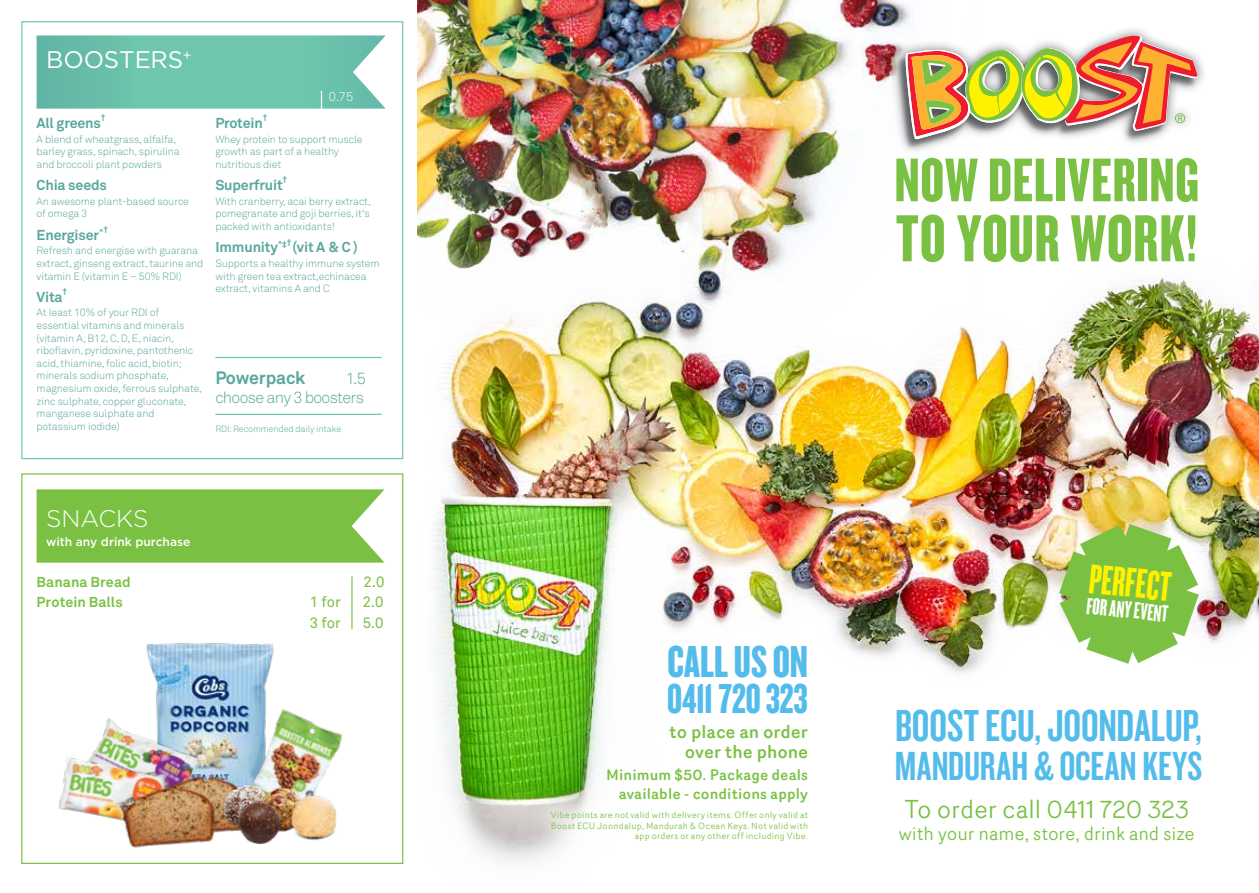
<style>
.page{position:relative;width:1259px;height:893px;background:#fff}
.page>*{position:absolute;margin:0;border:0;box-sizing:border-box;transform-origin:0 0}
.t1{font:69px "Knockout HTF68 Full Featherwt";letter-spacing:.01em;color:#7ac143}
.t2{font:64.05px "Knockout HTF68 Full Featherwt";letter-spacing:.015em;color:#7ac143}
.t3{font:46.5px "Knockout HTF48 Featherweight";letter-spacing:-.005em;color:#54bceb}
.t4{font:46.5px "Knockout HTF68 Full Featherwt";color:#54bceb}
.t5{font:43.5px "Knockout HTF68 Full Featherwt";letter-spacing:-.015em;color:#54bceb}
.t6{font:43.35px "Knockout HTF67 Full Bantamwt";color:#fff200}
.t7{font:42.3px "Knockout HTF48 Featherweight";letter-spacing:.005em;color:#54bceb}
.t8{font:25.35px "Router";color:#7ac143}
.t9{font:24.3px "Knockout HTF67 Full Bantamwt";color:#fff}
.t10{font:24px "Gotham";letter-spacing:-.005em;color:#fff}
.t11{font:300 24px "Gotham";letter-spacing:-.005em;color:#fff}
.t12{font:18.6px "Router";letter-spacing:-.005em;color:#7ac143}
.t13{font:500 18px/19.5px "Router";color:#7ac143;text-align:right}
.t14{font:700 17.7px "Akkurat Pro";letter-spacing:-.015em;color:#58a79d}
.t15{font:16.2px/19.4px "Akkurat Light Pro";letter-spacing:-.04em;color:#58a79d;text-align:right}
.t16{font:500 15px/19.5px "Router";letter-spacing:.01em;color:#7ac143;text-align:right}
.t17{font:15px "Akkurat Pro";letter-spacing:.005em;color:#7ac143}
.t18{font:700 14.25px "Akkurat Pro";letter-spacing:-.01em;color:#58a79d}
.t19{font:700 14.25px "Akkurat Pro";letter-spacing:.01em;color:#7ac143}
.t20{font:12.6px "Akkurat Light Pro";color:#fff}
.t21{font:500 12px "Gotham";color:#fff}
.t22{font:10.5px/12.6px "Akkurat Light Pro";letter-spacing:-.01em;color:#58a79d}
.t23{font:9px/10.5px "Router";letter-spacing:.03em;color:#7ac143;text-align:right}
.t24{font:9px "Akkurat Light Pro";letter-spacing:-.01em;color:#58a79d}
.t25{font:700 8.25px "Akkurat Pro";color:#58a79d}
</style>
<div class="page">
<img style="left:417px;top:0;width:493px;height:201px">
<img style="left:417px;top:201px;width:842px;height:662px">
<img style="left:146px;top:643px;width:128px;height:128px">
<svg style="left:37px;top:35px;width:349px;height:74px;background:#73c5b0"></svg>
<hr style="left:215px;top:414px;width:167px;height:1px;background:#6dc6ad">
<hr style="left:215px;top:357px;width:167px;height:1px;background:#6dc6ad">
<div style="left:21px;top:473px;width:382px;height:391px;border:1px solid #7ac143"></div>
<svg style="left:37px;top:489px;width:347px;height:74px;background:#81c44d"></svg>
<img style="left:92px;top:708px;width:110px;height:63px">
<img style="left:58px;top:754px;width:114px;height:66px">
<img style="left:145px;top:771px;width:86px;height:61px">
<img style="left:231px;top:694px;width:112px;height:138px">
<img style="left:223px;top:780px;width:48px;height:46px">
<img style="left:258px;top:784px;width:21px;height:17px">
<img style="left:118px;top:779px;width:105px;height:69px">
<img style="left:279px;top:780px;width:64px;height:60px">
<img style="left:236px;top:801px;width:49px;height:44px">
<svg style="left:528px;top:623px;width:303px;height:240px"></svg>
<div style="left:887px;top:25px;width:321px;height:132px;background:#000;opacity:.5"></div>
<img style="left:894px;top:35px;width:304px;height:116px">
<svg style="left:905px;top:35px;width:293px;height:104px"></svg>
<svg style="left:1059px;top:524px;width:139px;height:140px"></svg>
<hr style="left:351px;top:576px;width:1px;height:53px;background:#7ac143">
<h3 class="t10" style="left:46px;top:44px;width:147px">BOOSTERS<sup>+</sup></h3>
<h3 class="t18" style="left:37px;top:114px;width:66px">All greens</h3>
<p class="t25" style="left:101px;top:112px;width:6px">†</p>
<p class="t22" style="left:37px;top:133px;width:145px">A blend of wheatgrass, alfalfa, barley grass, spinach, spirulina and broccoli plant powders</p>
<h3 class="t18" style="left:37px;top:176px;width:72px">Chia seeds</h3>
<p class="t22" style="left:37px;top:195px;width:154px">An awesome plant-based source of omega 3</p>
<h3 class="t18" style="left:37px;top:226px;width:73px">Energiser<sup>^†</sup></h3>
<p class="t22" style="left:37px;top:245px;width:168px">Refresh and energise with guarana extract, ginseng extract, taurine and vitamin E (vitamin E – 50% RDI)</p>
<h3 class="t18" style="left:37px;top:288px;width:28px">Vita</h3>
<p class="t25" style="left:62px;top:286px;width:6px">†</p>
<p class="t22" style="left:37px;top:307px;width:167px">At least 10% of your RDI of essential vitamins and minerals (vitamin A, B12, C, D, E, niacin, riboflavin, pyridoxine, pantothenic acid, thiamine, folic acid, biotin; minerals sodium phosphate, magnesium oxide, ferrous sulphate, zinc sulphate, copper gluconate, manganese sulphate and potassium iodide)</p>
<p class="t20" style="left:329px;top:89px;width:26px">0.75</p>
<h3 class="t18" style="left:215px;top:114px;width:49px">Protein</h3>
<p class="t25" style="left:263px;top:112px;width:6px">†</p>
<p class="t22" style="left:215px;top:133px;width:149px">Whey protein to support muscle growth as part of a healthy nutritious diet</p>
<h3 class="t18" style="left:215px;top:176px;width:69px">Superfruit</h3>
<p class="t25" style="left:283px;top:174px;width:6px">†</p>
<p class="t22" style="left:215px;top:195px;width:157px;text-align:justify">With cranberry, acai berry extract, pomegranate and goji berries, it's packed with antioxidants!</p>
<h3 class="t18" style="left:215px;top:238px;width:144px">Immunity<sup>^‡†</sup>(vit A &amp; C )</h3>
<p class="t22" style="left:215px;top:257px;width:166px">Supports a healthy immune system with green tea extract,echinacea extract, vitamins A and C</p>
<h3 class="t14" style="left:215px;top:367px;width:92px">Powerpack</h3>
<h3 class="t15" style="left:215px;top:369px;width:152px">1.5<br>choose any 3 boosters</h3>
<p class="t24" style="left:215px;top:423px;width:127px">RDI: Recommended daily intake</p>
<h3 class="t11" style="left:46px;top:504px;width:104px">SNACKS</h3>
<p class="t21" style="left:46px;top:534px;width:146px">with any drink purchase</p>
<h3 class="t19" style="left:37px;top:573px;width:96px">Banana Bread</h3>
<h3 class="t17" style="left:364px;top:573px;width:22px">2.0</h3>
<h3 class="t19" style="left:37px;top:593px;width:88px">Protein Balls</h3>
<h3 class="t17" style="left:310px;top:593px;width:33px">1 for</h3>
<h3 class="t17" style="left:363px;top:593px;width:22px">2.0</h3>
<h3 class="t17" style="left:310px;top:614px;width:33px">3 for</h3>
<h3 class="t17" style="left:363px;top:614px;width:22px">5.0</h3>
<h2 class="t2" style="left:894px;top:147px;width:306px">NOW DELIVERING</h2>
<h1 class="t1" style="left:896px;top:203px;width:303px">TO YOUR WORK!</h1>
<h3 class="t4" style="left:667px;top:638px;width:142px">CALL US ON</h3>
<h3 class="t5" style="left:667px;top:677px;width:143px">0411 720 323</h3>
<h3 class="t13" style="left:669px;top:722px;width:140px">to place an order over the phone</h3>
<h3 class="t16" style="left:606px;top:764px;width:203px">Minimum $50. Package deals available - conditions apply</h3>
<p class="t23" style="left:551px;top:809px;width:259px">Vibe points are not valid with delivery items. Offer only valid at<br>Boost ECU Joondalup, Mandurah &amp; Ocean Keys. Not valid with app orders or any other off including Vibe.</p>
<h3 class="t6" style="left:1091px;top:557px;width:83px;rotate:6deg">PERFECT</h3>
<h3 class="t9" style="left:1088px;top:593px;width:83px;rotate:6deg">FOR ANY EVENT</h3>
<h3 class="t3" style="left:895px;top:702px;width:308px">BOOST ECU, JOONDALUP,</h3>
<h3 class="t7" style="left:895px;top:745px;width:309px">MANDURAH &amp; OCEAN KEYS</h3>
<h3 class="t8" style="left:904px;top:790px;width:286px">To order call 0411 720 323</h3>
<h3 class="t12" style="left:899px;top:819px;width:297px">with your name, store, drink and size</h3>
</div>
